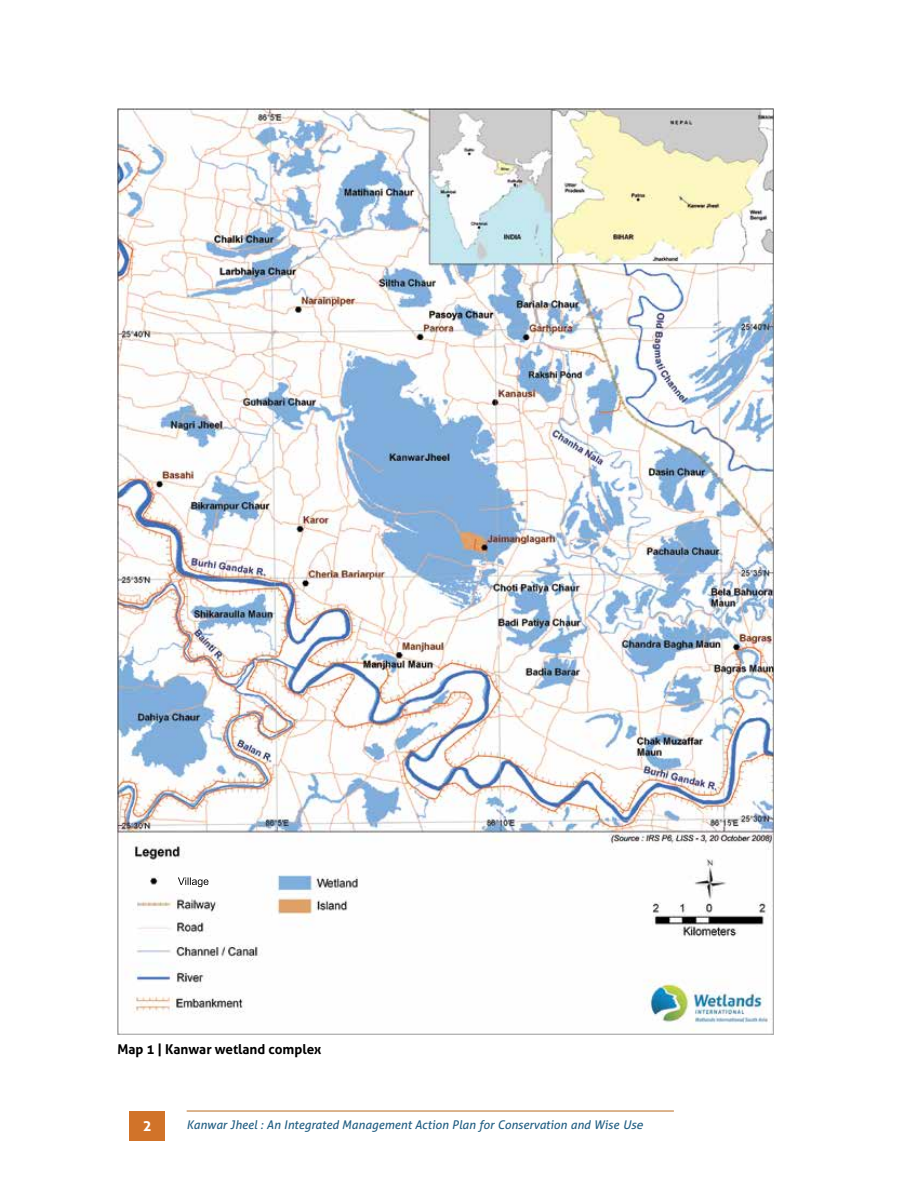
<style>
.page{position:relative;width:918px;height:1188px;background:#fff}
.page>*{position:absolute;margin:0;border:0;box-sizing:border-box;transform-origin:0 0}
.t1{font:700 15px "Aller";color:#fff}
.t2{font:700 13.5px "Aller";color:#000}
.t3{font:italic 12px "Aller";color:#235f83}
.s1{font-style:inherit}
</style>
<div class="page">
<hr style="left:187px;top:1111px;width:487px;height:1px;background:#b9691d">
<div style="left:129px;top:1111px;width:36px;height:30px;background:#d17329"></div>
<img style="left:118px;top:108px;width:656px;height:927px">
<img style="left:178px;top:877px;width:31px;height:10px">
<p class="t2" style="left:118px;top:1041px;width:205px">Map 1 | Kanwar wetland complex</p>
<p class="t1" style="left:143px;top:1116px;width:10px">2</p>
<p class="t3" style="left:187px;top:1118px;width:461px">Kanwar Jheel : An Integrated Management Action Plan for Conservation and Wise <span class="s1">Use</span></p>
</div>
